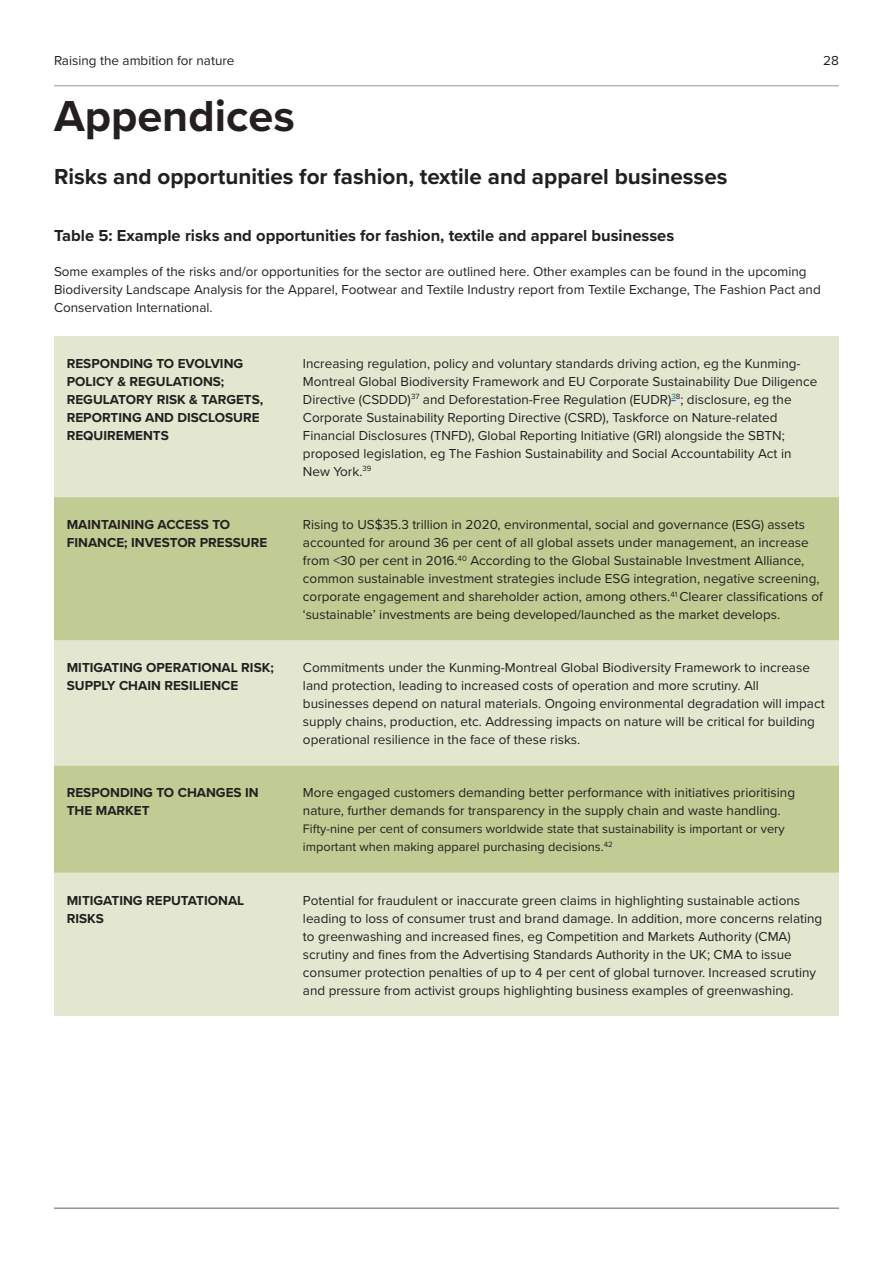
<style>
.page{position:relative;width:893px;height:1263px;background:#fff}
.page>*{position:absolute;margin:0;border:0;box-sizing:border-box;transform-origin:0 0}
.A_Header{font:700 45px "Proxima Nova";color:#231f20}
.pull_out{font:700 22.5px "Proxima Nova";color:#231f20}
.Box_header_black{font:700 16.5px "Proxima Nova";color:#231f20}
.Table_-_Body_copy{font:13.5px/18px "Proxima Nova";color:#231f20}
.Table_-_Body_copy-2{font:700 13.5px/18px "Proxima Nova";color:#231f20}
.Box_header_black-2{font:13.5px/18px "Proxima Nova";color:#231f20}
.Table_-_Body_copy-3{font:12.75px/18px "Proxima Nova";color:#231f20}
</style>
<div class="page">
<hr style="left:54px;top:1207px;width:785px;height:2px;background:#939598">
<hr style="left:54px;top:85px;width:785px;height:1px;background:#939598">
<div style="left:54px;top:336px;width:785px;height:680px;background:#e3e7d0"></div>
<svg style="left:54px;top:497px;width:785px;height:376px;fill:#c1cb94"></svg>
<p class="Table_-_Body_copy" style="left:54px;top:51px;width:182px">Raising the ambition for nature</p>
<p class="Table_-_Body_copy" style="left:823px;top:51px;width:17px">28</p>
<p class="A_Header" style="left:54px;top:82px;width:242px">Appendices</p>
<p class="pull_out" style="left:54px;top:159px;width:675px">Risks and opportunities for fashion, textile and apparel businesses</p>
<p class="Box_header_black" style="left:54px;top:223px;width:622px">Table 5: Example risks and opportunities for fashion, textile and apparel businesses</p>
<p class="Box_header_black-2" style="left:54px;top:261px;width:768px">Some examples of the risks and/or opportunities for the sector are outlined here. Other examples can be found in the upcoming<br>Biodiversity Landscape Analysis for the Apparel, Footwear and Textile Industry report from Textile Exchange, The Fashion Pact and<br>Conservation International.</p>
<p class="Table_-_Body_copy-2" style="left:67px;top:354px;width:198px">RESPONDING TO EVOLVING<br>POLICY &amp; REGULATIONS;<br>REGULATORY RISK &amp; TARGETS,<br>REPORTING AND DISCLOSURE<br>REQUIREMENTS</p>
<p class="Table_-_Body_copy" style="left:303px;top:354px;width:516px">Increasing regulation, policy and voluntary standards driving action, eg the Kunming-Montreal Global Biodiversity Framework and EU Corporate Sustainability Due Diligence Directive (CSDDD)<sup>37</sup> and Deforestation-Free Regulation (EUDR)<sup>3</sup><sup>8</sup>; disclosure, eg the Corporate Sustainability Reporting Directive (CSRD), Taskforce on Nature-related Financial Disclosures (TNFD), Global Reporting Initiative (GRI) alongside the SBTN; proposed legislation, eg The Fashion Sustainability and Social Accountability Act in New York.<sup>39</sup></p>
<p class="Table_-_Body_copy-2" style="left:67px;top:515px;width:202px">MAINTAINING ACCESS TO<br>FINANCE; INVESTOR PRESSURE</p>
<p class="Table_-_Body_copy" style="left:303px;top:515px;width:521px">Rising to US$35.3 trillion in 2020, environmental, social and governance (ESG) assets accounted for around 36 per cent of all global assets under management, an increase from &lt;30 per cent in 2016.<sup>40</sup> According to the Global Sustainable Investment Alliance, common sustainable investment strategies include ESG integration, negative screening, corporate engagement and shareholder action, among others.<sup>41</sup> Clearer classifications of ‘sustainable’ investments are being developed/launched as the market develops.</p>
<p class="Table_-_Body_copy-2" style="left:67px;top:658px;width:209px">MITIGATING OPERATIONAL RISK;<br>SUPPLY CHAIN RESILIENCE</p>
<p class="Table_-_Body_copy" style="left:303px;top:658px;width:523px">Commitments under the Kunming-Montreal Global Biodiversity Framework to increase land protection, leading to increased costs of operation and more scrutiny. All businesses depend on natural materials. Ongoing environmental degradation will impact supply chains, production, etc. Addressing impacts on nature will be critical for building operational resilience in the face of these risks.</p>
<p class="Table_-_Body_copy-2" style="left:67px;top:784px;width:193px">RESPONDING TO CHANGES IN<br>THE MARKET</p>
<p class="Table_-_Body_copy" style="left:303px;top:783px;width:494px">More engaged customers demanding better performance with initiatives prioritising nature, further demands for transparency in the supply chain and waste handling.</p>
<p class="Table_-_Body_copy-3" style="left:303px;top:820px;width:483px">Fifty-nine per cent of consumers worldwide state that sustainability is important or very important when making apparel purchasing decisions.<sup>42</sup></p>
<p class="Table_-_Body_copy-2" style="left:67px;top:891px;width:179px">MITIGATING REPUTATIONAL<br>RISKS</p>
<p class="Table_-_Body_copy" style="left:303px;top:890px;width:521px">Potential for fraudulent or inaccurate green claims in highlighting sustainable actions leading to loss of consumer trust and brand damage. In addition, more concerns relating to greenwashing and increased fines, eg Competition and Markets Authority (CMA) scrutiny and fines from the Advertising Standards Authority in the UK; CMA to issue consumer protection penalties of up to 4 per cent of global turnover. Increased scrutiny and pressure from activist groups highlighting business examples of greenwashing.</p>
</div>
